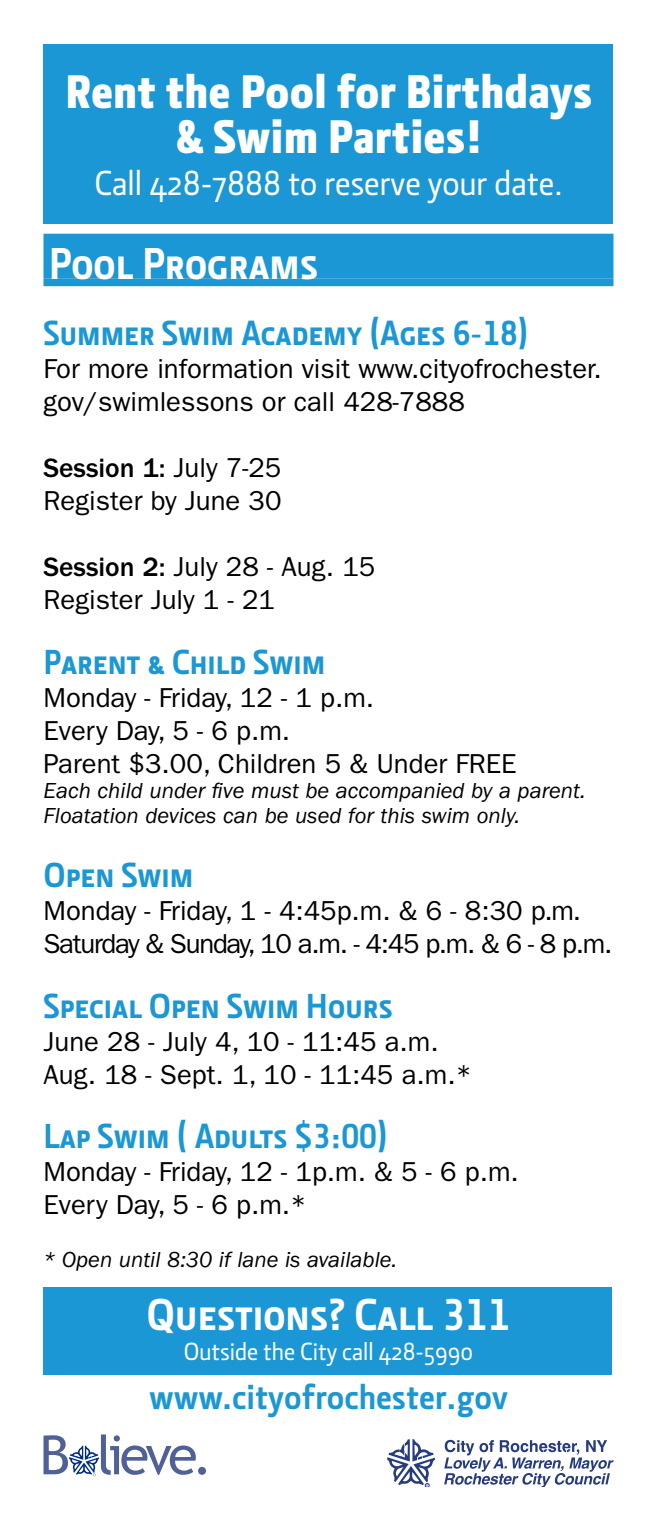
<style>
.page{position:relative;width:657px;height:1530px;background:#fff}
.page>*{position:absolute;margin:0;border:0;box-sizing:border-box;transform-origin:0 0}
.t1{font:900 47.5px/45px "Embarq";color:#fff;text-align:center}
.t2{font:45px "Embarq Bold Caps";color:#fff}
.t3{font:35px "Embarq Bold Caps";color:#1a97d4}
.t4{font:35px "Embarq";color:#fff}
.t5{font:700 35px "Embarq";color:#1a97d4}
.t6{font:27.5px/33px "ITC Franklin Gothic Std";color:#000}
.t7{font:27.5px/33px "ITC Franklin Gothic Std";letter-spacing:-.045em;color:#000}
.t8{font:25px "Embarq";color:#fff}
.t9{font:italic 22.5px/25px "ITC Franklin Gothic Std";color:#000}
.s1{font-weight:500}
</style>
<div class="page">
<div style="left:43px;top:234px;width:570px;height:45px;background:#1a97d4"></div>
<div style="left:43px;top:279px;width:570px;height:7px;background:#1a97d4"></div>
<div style="left:43px;top:44px;width:570px;height:180px;background:#1a97d4"></div>
<svg style="left:43px;top:1434px;width:163px;height:42px"></svg>
<svg style="left:387px;top:1439px;width:48px;height:47px"></svg>
<svg style="left:444px;top:1440px;width:170px;height:46px"></svg>
<div style="left:43px;top:1287px;width:569px;height:88px;background:#1a97d4"></div>
<h1 class="t1" style="left:65px;top:69px;width:529px">Rent the Pool for Birthdays &amp; Swim Parties!</h1>
<p class="t4" style="left:94px;top:164px;width:470px">Call 428-7888 to reserve your date.</p>
<h2 class="t2" style="left:49px;top:237px;width:271px">Pool Programs</h2>
<p class="t3" style="left:43px;top:313px;width:486px">Summer Swim Academy (Ages 6-18)</p>
<p class="t6" style="left:43px;top:353px;width:560px">For more information visit www.cityofrochester. gov/swimlessons or call 428-7888</p>
<p class="t6" style="left:43px;top:452px;width:240px"><span class="s1">Session 1:</span> July 7-25<br>Register by June 30</p>
<p class="t6" style="left:43px;top:551px;width:333px"><span class="s1">Session 2:</span> July 28 - Aug. 15<br>Register July 1 - 21</p>
<p class="t3" style="left:43px;top:641px;width:283px">Parent &amp; Child Swim</p>
<p class="t6" style="left:43px;top:681px;width:475px">Monday - Friday, 12 - 1 p.m.<br>Every Day, 5 - 6 p.m.<br>Parent $3.00, Children 5 &amp; Under FREE</p>
<p class="t9" style="left:43px;top:778px;width:544px">Each child under five must be accompanied by a parent.<br>Floatation devices can be used for this swim only.</p>
<p class="t3" style="left:43px;top:855px;width:152px">Open Swim</p>
<p class="t7" style="left:43px;top:895px;width:570px">Monday - Friday, 1 - 4:45p.m. &amp; 6 - 8:30 p.m.<br>Saturday &amp; Sunday, 10 a.m. - 4:45 p.m. &amp; 6 - 8 p.m.</p>
<p class="t3" style="left:43px;top:985px;width:351px">Special Open Swim Hours</p>
<p class="t6" style="left:43px;top:1025px;width:430px">June 28 - July 4, 10 - 11:45 a.m.<br>Aug. 18 - Sept. 1, 10 - 11:45 a.m.*</p>
<p class="t3" style="left:43px;top:1116px;width:346px">Lap Swim ( Adults $3:00)</p>
<p class="t6" style="left:43px;top:1156px;width:477px">Monday - Friday, 12 - 1p.m. &amp; 5 - 6 p.m.<br>Every Day, 5 - 6 p.m.*</p>
<p class="t9" style="left:43px;top:1248px;width:355px">* Open until 8:30 if lane is available.</p>
<h2 class="t2" style="left:147px;top:1288px;width:365px">Questions? Call 311</h2>
<p class="t8" style="left:184px;top:1338px;width:291px">Outside the City call 428-5990</p>
<p class="t5" style="left:149px;top:1376px;width:360px">www.cityofrochester.gov</p>
</div>
